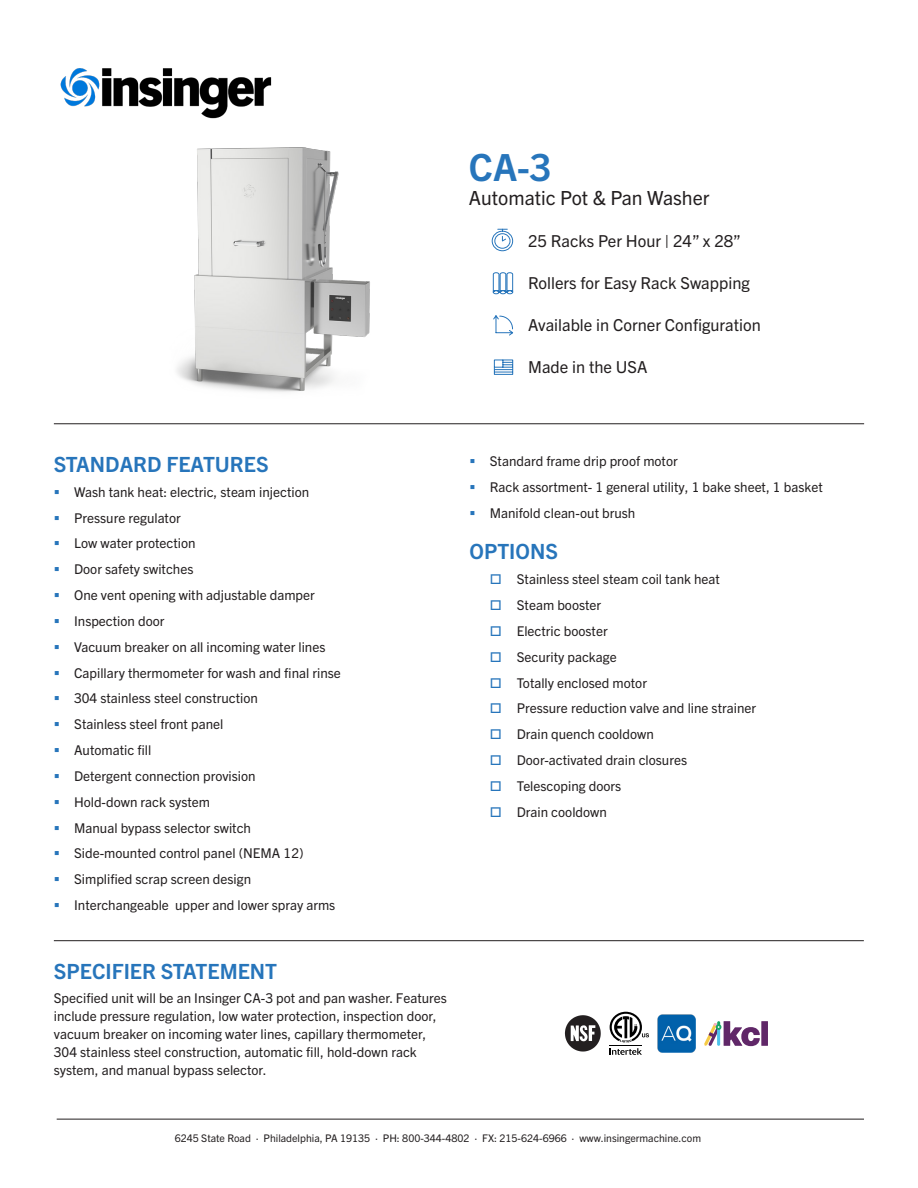
<style>
.page{position:relative;width:918px;height:1188px;background:#fff}
.page>*{position:absolute;margin:0;border:0;box-sizing:border-box;transform-origin:0 0}
.t1{font:700 37.5px "Trade Gothic Next LT Pro";color:#2775bb}
.t2{font:700 21px "Trade Gothic Next LT Pro";color:#2775bb}
.t3{font:19.5px "Trade Gothic Next LT Pro";color:#231f20}
.t4{font:16.5px "Trade Gothic Next LT Pro";color:#231f20}
.t5{font:13.5px/18px "Trade Gothic Next LT Pro";color:#231f20}
.t6{font:10.5px "Trade Gothic Next LT Pro";color:#231f20}
</style>
<div class="page">
<hr style="left:57px;top:1119px;width:807px;height:1px;background:#231f20">
<img style="left:60px;top:68px;width:212px;height:51px">
<svg style="left:491px;top:228px;width:22px;height:24px"></svg>
<hr style="left:54px;top:424px;width:810px;height:1px;background:#231f20">
<hr style="left:54px;top:940px;width:810px;height:1px;background:#231f20">
<img style="left:177px;top:147px;width:193px;height:245px">
<svg style="left:493px;top:315px;width:20px;height:21px"></svg>
<div style="left:761px;top:1021px;width:7px;height:25px;background:#602768"></div>
<svg style="left:704px;top:1021px;width:56px;height:25px"></svg>
<svg style="left:610px;top:1012px;width:39px;height:43px"></svg>
<img style="left:564px;top:1015px;width:37px;height:37px">
<img style="left:657px;top:1015px;width:38px;height:37px">
<svg style="left:493px;top:272px;width:20px;height:23px"></svg>
<svg style="left:494px;top:359px;width:19px;height:16px"></svg>
<p class="t1" style="left:469px;top:142px;width:84px">CA-3</p>
<p class="t3" style="left:469px;top:184px;width:242px">Automatic Pot &amp; Pan Washer</p>
<p class="t4" style="left:528px;top:229px;width:214px">25 Racks Per Hour | 24” x 28”</p>
<p class="t4" style="left:528px;top:271px;width:223px">Rollers for Easy Rack Swapping</p>
<p class="t4" style="left:528px;top:313px;width:234px">Available in Corner Configuration</p>
<p class="t4" style="left:528px;top:355px;width:121px">Made in the USA</p>
<p class="t2" style="left:54px;top:450px;width:216px">STANDARD FEATURES</p>
<p class="t5" style="left:74px;top:482px;width:237px">Wash tank heat: electric, steam injection</p>
<p class="t5" style="left:74px;top:508px;width:108px">Pressure regulator</p>
<p class="t5" style="left:74px;top:534px;width:123px">Low water protection</p>
<p class="t5" style="left:74px;top:559px;width:121px">Door safety switches</p>
<p class="t5" style="left:74px;top:585px;width:242px">One vent opening with adjustable damper</p>
<p class="t5" style="left:74px;top:611px;width:92px">Inspection door</p>
<p class="t5" style="left:74px;top:637px;width:253px">Vacuum breaker on all incoming water lines</p>
<p class="t5" style="left:74px;top:663px;width:268px">Capillary thermometer for wash and final rinse</p>
<p class="t5" style="left:74px;top:689px;width:185px">304 stainless steel construction</p>
<p class="t5" style="left:74px;top:714px;width:151px">Stainless steel front panel</p>
<p class="t5" style="left:74px;top:740px;width:79px">Automatic fill</p>
<p class="t5" style="left:74px;top:766px;width:183px">Detergent connection provision</p>
<p class="t5" style="left:74px;top:792px;width:137px">Hold-down rack system</p>
<p class="t5" style="left:74px;top:818px;width:178px">Manual bypass selector switch</p>
<p class="t5" style="left:74px;top:844px;width:231px">Side-mounted control panel (NEMA 12)</p>
<p class="t5" style="left:74px;top:869px;width:179px">Simplified scrap screen design</p>
<p class="t5" style="left:74px;top:895px;width:263px">Interchangeable upper and lower spray arms</p>
<p class="t2" style="left:54px;top:956px;width:225px">SPECIFIER STATEMENT</p>
<p class="t5" style="left:54px;top:988px;width:395px">Specified unit will be an Insinger CA-3 pot and pan washer. Features include pressure regulation, low water protection, inspection door, vacuum breaker on incoming water lines, capillary thermometer, 304 stainless steel construction, automatic fill, hold-down rack system, and manual bypass selector.</p>
<p class="t5" style="left:490px;top:451px;width:190px">Standard frame drip proof motor</p>
<p class="t5" style="left:490px;top:477px;width:334px">Rack assortment- 1 general utility, 1 bake sheet, 1 basket</p>
<p class="t5" style="left:490px;top:503px;width:147px">Manifold clean-out brush</p>
<p class="t2" style="left:470px;top:537px;width:90px">OPTIONS</p>
<p class="t5" style="left:517px;top:569px;width:205px">Stainless steel steam coil tank heat</p>
<p class="t5" style="left:517px;top:595px;width:86px">Steam booster</p>
<p class="t5" style="left:517px;top:621px;width:92px">Electric booster</p>
<p class="t5" style="left:517px;top:647px;width:101px">Security package</p>
<p class="t5" style="left:517px;top:673px;width:132px">Totally enclosed motor</p>
<p class="t5" style="left:517px;top:699px;width:241px">Pressure reduction valve and line strainer</p>
<p class="t5" style="left:517px;top:724px;width:139px">Drain quench cooldown</p>
<p class="t5" style="left:517px;top:750px;width:172px">Door-activated drain closures</p>
<p class="t5" style="left:517px;top:776px;width:106px">Telescoping doors</p>
<p class="t5" style="left:517px;top:802px;width:92px">Drain cooldown</p>
<p class="t6" style="left:175px;top:1131px;width:528px">6245 State Road ∙ Philadelphia, PA 19135 ∙ PH: 800-344-4802 ∙ FX: 215-624-6966 ∙ www.insingermachine.com</p>
</div>
